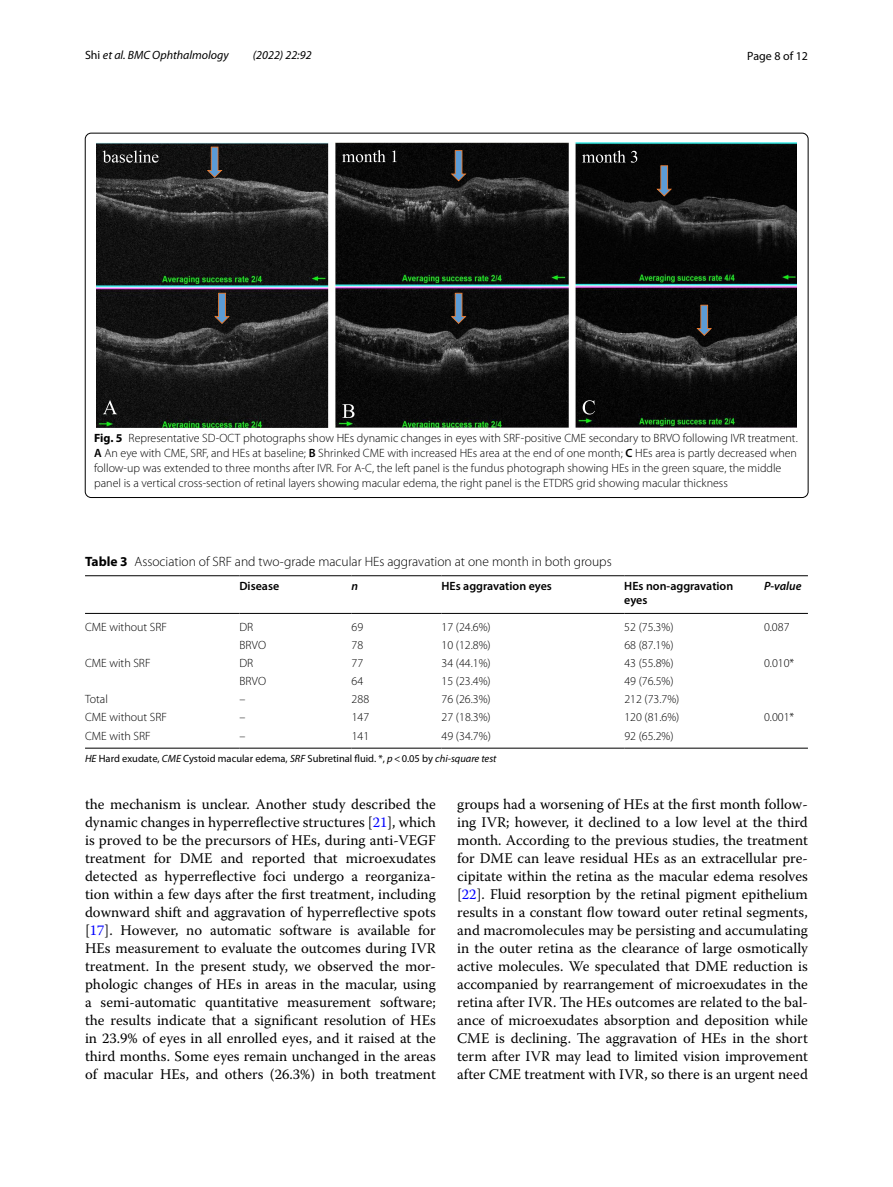
<style>
.page{position:relative;width:893px;height:1187px;background:#fff}
.page>*{position:absolute;margin:0;border:0;box-sizing:border-box;transform-origin:0 0}
.t1{font:14.7px/18px "Warnock Pro";color:#000;text-align:justify}
.t2{font:300 13.5px "Myriad Pro";color:#000}
.t3{font:300 12px/15px "Myriad Pro";color:#000}
.t4{font:600 12px/13.5px "Myriad Pro";color:#000}
.t5{font:italic 12px "Myriad Pro";color:#000}
.t6{font:12px "Myriad Pro";color:#000}
.t7{font:italic 600 12px "Myriad Pro";color:#000}
.t8{font:10.5px "Myriad Pro";color:#000}
.s1{font-style:normal}
.s2{font-weight:700}
.s3{font-weight:600}
.s4{font-style:italic}
.s5{color:#00f}
</style>
<div class="page">
<hr style="left:85px;top:575px;width:154px;height:1px;background:#000">
<hr style="left:85px;top:613px;width:154px;height:1px;background:#000">
<hr style="left:239px;top:575px;width:113px;height:1px;background:#000">
<hr style="left:239px;top:613px;width:113px;height:1px;background:#000">
<hr style="left:352px;top:575px;width:90px;height:1px;background:#000">
<hr style="left:352px;top:613px;width:90px;height:1px;background:#000">
<hr style="left:442px;top:575px;width:182px;height:1px;background:#000">
<hr style="left:442px;top:613px;width:182px;height:1px;background:#000">
<hr style="left:624px;top:575px;width:140px;height:1px;background:#000">
<hr style="left:624px;top:613px;width:140px;height:1px;background:#000">
<hr style="left:764px;top:575px;width:44px;height:1px;background:#000">
<hr style="left:764px;top:613px;width:44px;height:1px;background:#000">
<hr style="left:764px;top:747px;width:44px;height:1px;background:#000">
<hr style="left:85px;top:747px;width:154px;height:1px;background:#000">
<hr style="left:239px;top:747px;width:113px;height:1px;background:#000">
<hr style="left:352px;top:747px;width:90px;height:1px;background:#000">
<hr style="left:442px;top:747px;width:182px;height:1px;background:#000">
<hr style="left:624px;top:747px;width:140px;height:1px;background:#000">
<img style="left:96px;top:142px;width:701px;height:285px">
<svg style="left:207px;top:147px;width:15px;height:31px"></svg>
<svg style="left:214px;top:293px;width:16px;height:31px"></svg>
<svg style="left:451px;top:150px;width:15px;height:31px"></svg>
<svg style="left:451px;top:293px;width:15px;height:31px"></svg>
<svg style="left:656px;top:165px;width:16px;height:31px"></svg>
<svg style="left:696px;top:305px;width:16px;height:31px"></svg>
<svg style="left:103px;top:150px;width:55px;height:13px"></svg>
<svg style="left:342px;top:150px;width:44px;height:12px"></svg>
<svg style="left:392px;top:150px;width:5px;height:12px"></svg>
<svg style="left:103px;top:400px;width:14px;height:14px"></svg>
<svg style="left:342px;top:404px;width:12px;height:14px"></svg>
<svg style="left:583px;top:400px;width:12px;height:14px"></svg>
<svg style="left:582px;top:150px;width:55px;height:13px"></svg>
<p class="t5" style="left:85px;top:48px;width:145px"><span class="s1">Shi</span> et al. BMC Ophthalmology</p>
<p class="t5" style="left:253px;top:48px;width:60px">(2022) 22:92</p>
<p class="t6" style="left:747px;top:48px;width:62px">Page 8 of 12</p>
<p class="t3" style="left:94px;top:431px;width:705px"><span class="s2">Fig. 5</span> Representative SD-OCT photographs show HEs dynamic changes in eyes with SRF-positive CME secondary to BRVO following IVR treatment.<br><span class="s3">A</span> An eye with CME, SRF, and HEs at baseline; <span class="s3">B</span> Shrinked CME with increased HEs area at the end of one month; <span class="s3">C</span> HEs area is partly decreased when follow-up was extended to three months after IVR. For A-C, the left panel is the fundus photograph showing HEs in the green square, the middle panel is a vertical cross-section of retinal layers showing macular edema, the right panel is the ETDRS grid showing macular thickness</p>
<p class="t2" style="left:85px;top:554px;width:528px"><span class="s2">Table 3</span> Association of SRF and two-grade macular HEs aggravation at one month in both groups</p>
<p class="t4" style="left:239px;top:579px;width:41px">Disease</p>
<p class="t7" style="left:352px;top:578px;width:8px">n</p>
<p class="t4" style="left:442px;top:579px;width:112px">HEs aggravation eyes</p>
<p class="t4" style="left:624px;top:579px;width:110px">HEs non-aggravation eyes</p>
<p class="t7" style="left:764px;top:578px;width:39px">P<span class="s1">-</span>value</p>
<p class="t3" style="left:85px;top:619px;width:83px">CME without SRF</p>
<p class="t3" style="left:239px;top:619px;width:15px">DR</p>
<p class="t3" style="left:352px;top:619px;width:13px">69</p>
<p class="t3" style="left:442px;top:619px;width:51px">17 (24.6%)</p>
<p class="t3" style="left:624px;top:619px;width:51px">52 (75.3%)</p>
<p class="t3" style="left:764px;top:619px;width:27px">0.087</p>
<p class="t3" style="left:239px;top:637px;width:28px">BRVO</p>
<p class="t3" style="left:352px;top:637px;width:13px">78</p>
<p class="t3" style="left:442px;top:637px;width:51px">10 (12.8%)</p>
<p class="t3" style="left:624px;top:637px;width:51px">68 (87.1%)</p>
<p class="t3" style="left:85px;top:655px;width:67px">CME with SRF</p>
<p class="t3" style="left:239px;top:655px;width:15px">DR</p>
<p class="t3" style="left:352px;top:655px;width:13px">77</p>
<p class="t3" style="left:442px;top:655px;width:51px">34 (44.1%)</p>
<p class="t3" style="left:624px;top:655px;width:51px">43 (55.8%)</p>
<p class="t3" style="left:764px;top:655px;width:32px">0.010*</p>
<p class="t3" style="left:239px;top:673px;width:28px">BRVO</p>
<p class="t3" style="left:352px;top:673px;width:13px">64</p>
<p class="t3" style="left:442px;top:673px;width:51px">15 (23.4%)</p>
<p class="t3" style="left:624px;top:673px;width:51px">49 (76.5%)</p>
<p class="t3" style="left:85px;top:691px;width:24px">Total</p>
<p class="t3" style="left:239px;top:691px;width:7px">–</p>
<p class="t3" style="left:352px;top:691px;width:19px">288</p>
<p class="t3" style="left:442px;top:691px;width:51px">76 (26.3%)</p>
<p class="t3" style="left:624px;top:691px;width:57px">212 (73.7%)</p>
<p class="t3" style="left:85px;top:710px;width:83px">CME without SRF</p>
<p class="t3" style="left:239px;top:710px;width:7px">–</p>
<p class="t3" style="left:352px;top:710px;width:19px">147</p>
<p class="t3" style="left:442px;top:710px;width:51px">27 (18.3%)</p>
<p class="t3" style="left:624px;top:710px;width:57px">120 (81.6%)</p>
<p class="t3" style="left:764px;top:710px;width:32px">0.001*</p>
<p class="t3" style="left:85px;top:728px;width:67px">CME with SRF</p>
<p class="t3" style="left:239px;top:728px;width:7px">–</p>
<p class="t3" style="left:352px;top:728px;width:19px">141</p>
<p class="t3" style="left:442px;top:728px;width:51px">49 (34.7%)</p>
<p class="t3" style="left:624px;top:728px;width:51px">92 (65.2%)</p>
<p class="t8" style="left:85px;top:751px;width:413px"><span class="s4">HE</span> Hard exudate, <span class="s4">CME</span> Cystoid macular edema, <span class="s4">SRF</span> Subretinal fluid. *, <span class="s4">p</span>&lt;0.05 by <span class="s4">chi-square test</span></p>
<p class="t1" style="left:85px;top:795px;width:352px">the mechanism is unclear. Another study described the dynamic changes in hyperreflective structures [<span class="s5">21</span>], which is proved to be the precursors of HEs, during anti-VEGF treatment for DME and reported that microexudates detected as hyperreflective foci undergo a reorganiza&shy;tion within a few days after the first treatment, including downward shift and aggravation of hyperreflective spots [<span class="s5">17</span>]. However, no automatic software is available for HEs measurement to evaluate the outcomes during IVR treatment. In the present study, we observed the mor&shy;phologic changes of HEs in areas in the macular, using a semi-automatic quantitative measurement software; the results indicate that a significant resolution of HEs in 23.9% of eyes in all enrolled eyes, and it raised at the third months. Some eyes remain unchanged in the areas of macular HEs, and others (26.3%) in both treatment</p>
<p class="t1" style="left:457px;top:795px;width:352px">groups had a worsening of HEs at the first month follow&shy;ing IVR; however, it declined to a low level at the third month. According to the previous studies, the treatment for DME can leave residual HEs as an extracellular pre&shy;cipitate within the retina as the macular edema resolves [<span class="s5">22</span>]. Fluid resorption by the retinal pigment epithelium results in a constant flow toward outer retinal segments, and macromolecules may be persisting and accumulating in the outer retina as the clearance of large osmotically active molecules. We speculated that DME reduction is accompanied by rearrangement of microexudates in the retina after IVR. The HEs outcomes are related to the bal&shy;ance of microexudates absorption and deposition while CME is declining. The aggravation of HEs in the short term after IVR may lead to limited vision improvement after CME treatment with IVR, so there is an urgent need</p>
</div>
